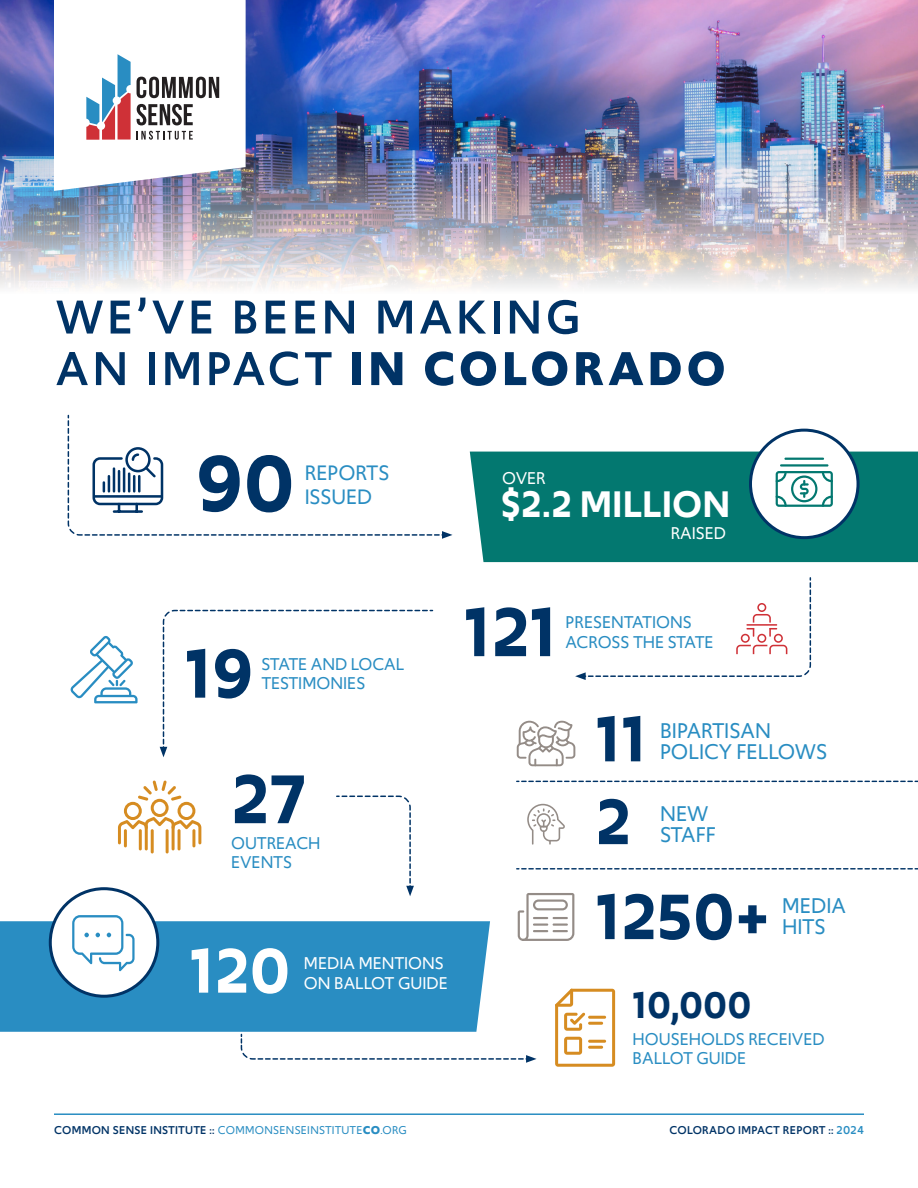
<style>
.page{position:relative;width:918px;height:1188px;background:#fff}
.page>*{position:absolute;margin:0;border:0;box-sizing:border-box;transform-origin:0 0}
.t1{font:600 83.25px "Upgrade";color:#036}
.t2{font:600 72.6px "Upgrade";letter-spacing:-.005em;color:#036}
.t3{font:600 67.5px "Upgrade";color:#036}
.t4{font:600 66px "Upgrade";color:#fff}
.t5{font:500 50.1px/51.6px "Upgrade";letter-spacing:.075em;color:#036}
.t6{font:600 39px "Upgrade";color:#fff}
.t7{font:600 39px "Upgrade";color:#036}
.t8{font:22.5px/21px "Upgrade";color:#298dc2}
.t9{font:22.05px/24px "Upgrade";letter-spacing:-.005em;color:#298dc2}
.t10{font:18px/19.5px "Upgrade";color:#298dc2}
.t11{font:18px/19.5px "Upgrade";color:#fff}
.t12{font:12px "Upgrade";letter-spacing:.025em;color:#298dc2}
.t13{font:500 12px "Upgrade";letter-spacing:.025em;color:#036}
.s1{font-weight:700}
.s2{font-weight:500;color:#036}
.s3{color:#298dc2}
</style>
<div class="page">
<div style="left:0;top:921px;width:490px;height:111px;background:#298dc2"></div>
<div style="left:50px;top:889px;width:108px;height:107px;background:#fff;border-radius:50%"></div>
<div style="left:49px;top:887px;width:110px;height:111px;border:3px solid #036;border-radius:50%"></div>
<img style="left:0;top:0;width:918px;height:79px">
<img style="left:0;top:79px;width:918px;height:374px">
<svg style="left:54px;top:0;width:192px;height:191px"></svg>
<hr style="left:54px;top:1113px;width:810px;height:2px;background:#298dc2">
<div style="left:470px;top:452px;width:448px;height:110px;background:#037870"></div>
<div style="left:751px;top:430px;width:107px;height:108px;background:#fff;border-radius:50%"></div>
<div style="left:749px;top:429px;width:111px;height:110px;border:3px solid #036;border-radius:50%"></div>
<svg style="left:67px;top:414px;width:379px;height:122px"></svg>
<svg style="left:85px;top:531px;width:368px;height:8px"></svg>
<svg style="left:336px;top:795px;width:78px;height:101px"></svg>
<svg style="left:240px;top:1033px;width:297px;height:30px"></svg>
<svg style="left:160px;top:609px;width:274px;height:148px"></svg>
<svg style="left:575px;top:577px;width:237px;height:103px"></svg>
<svg style="left:71px;top:636px;width:67px;height:67px"></svg>
<svg style="left:516px;top:720px;width:402px;height:150px"></svg>
<svg style="left:72px;top:915px;width:63px;height:56px"></svg>
<hr style="left:780px;top:464px;width:48px;height:3px;background:#037870">
<hr style="left:784px;top:458px;width:40px;height:2px;background:#037870">
<svg style="left:776px;top:471px;width:57px;height:36px"></svg>
<svg style="left:555px;top:989px;width:60px;height:78px"></svg>
<svg style="left:118px;top:780px;width:83px;height:70px"></svg>
<hr style="left:166px;top:829px;width:3px;height:24px;background:#d68c21;border-radius:2px">
<hr style="left:192px;top:829px;width:3px;height:18px;background:#d68c21;border-radius:2px">
<hr style="left:124px;top:829px;width:3px;height:18px;background:#d68c21;border-radius:2px">
<hr style="left:139px;top:829px;width:3px;height:21px;background:#d68c21;border-radius:2px">
<hr style="left:178px;top:829px;width:3px;height:21px;background:#d68c21;border-radius:2px">
<hr style="left:151px;top:829px;width:3px;height:24px;background:#d68c21;border-radius:2px">
<svg style="left:518px;top:893px;width:56px;height:48px"></svg>
<p class="t5" style="left:56px;top:291px;width:672px">WE’VE BEEN MAKING<br>AN IMPACT <span class="s1">IN COLORADO</span></p>
<p class="t1" style="left:195px;top:429px;width:101px">90</p>
<p class="t9" style="left:305px;top:461px;width:86px">REPORTS<br>ISSUED</p>
<p class="t11" style="left:502px;top:468px;width:45px">OVER</p>
<p class="t6" style="left:501px;top:479px;width:231px">$2.2 MILLION</p>
<p class="t11" style="left:671px;top:523px;width:57px">RAISED</p>
<p class="t2" style="left:185px;top:626px;width:70px">19</p>
<p class="t10" style="left:261px;top:654px;width:144px">STATE AND LOCAL</p>
<p class="t10" style="left:261px;top:673px;width:106px">TESTIMONIES</p>
<p class="t2" style="left:231px;top:751px;width:77px">27</p>
<p class="t10" style="left:231px;top:833px;width:91px">OUTREACH<br>EVENTS</p>
<p class="t4" style="left:190px;top:927px;width:102px">120</p>
<p class="t11" style="left:304px;top:953px;width:145px">MEDIA MENTIONS<br>ON BALLOT GUIDE</p>
<p class="t2" style="left:464px;top:584px;width:95px">121</p>
<p class="t10" style="left:566px;top:613px;width:149px">PRESENTATIONS<br>ACROSS THE STATE</p>
<p class="t3" style="left:596px;top:694px;width:53px">11</p>
<p class="t3" style="left:596px;top:777px;width:37px">2</p>
<p class="t8" style="left:660px;top:720px;width:169px">BIPARTISAN<br>POLICY FELLOWS</p>
<p class="t8" style="left:660px;top:803px;width:57px">NEW<br>STAFF</p>
<p class="t3" style="left:596px;top:872px;width:176px">1250+</p>
<p class="t8" style="left:782px;top:895px;width:65px">MEDIA<br>HITS</p>
<p class="t7" style="left:633px;top:979px;width:120px">10,000</p>
<p class="t10" style="left:633px;top:1029px;width:194px">HOUSEHOLDS RECEIVED<br>BALLOT GUIDE</p>
<p class="t12" style="left:54px;top:1122px;width:354px"><span class="s2">COMMON SENSE INSTITUTE ::</span> COMMONSENSEINSTITUTE<span class="s1">CO</span>.ORG</p>
<p class="t13" style="left:669px;top:1122px;width:196px">COLORADO IMPACT REPORT :: <span class="s3">2024</span></p>
</div>
